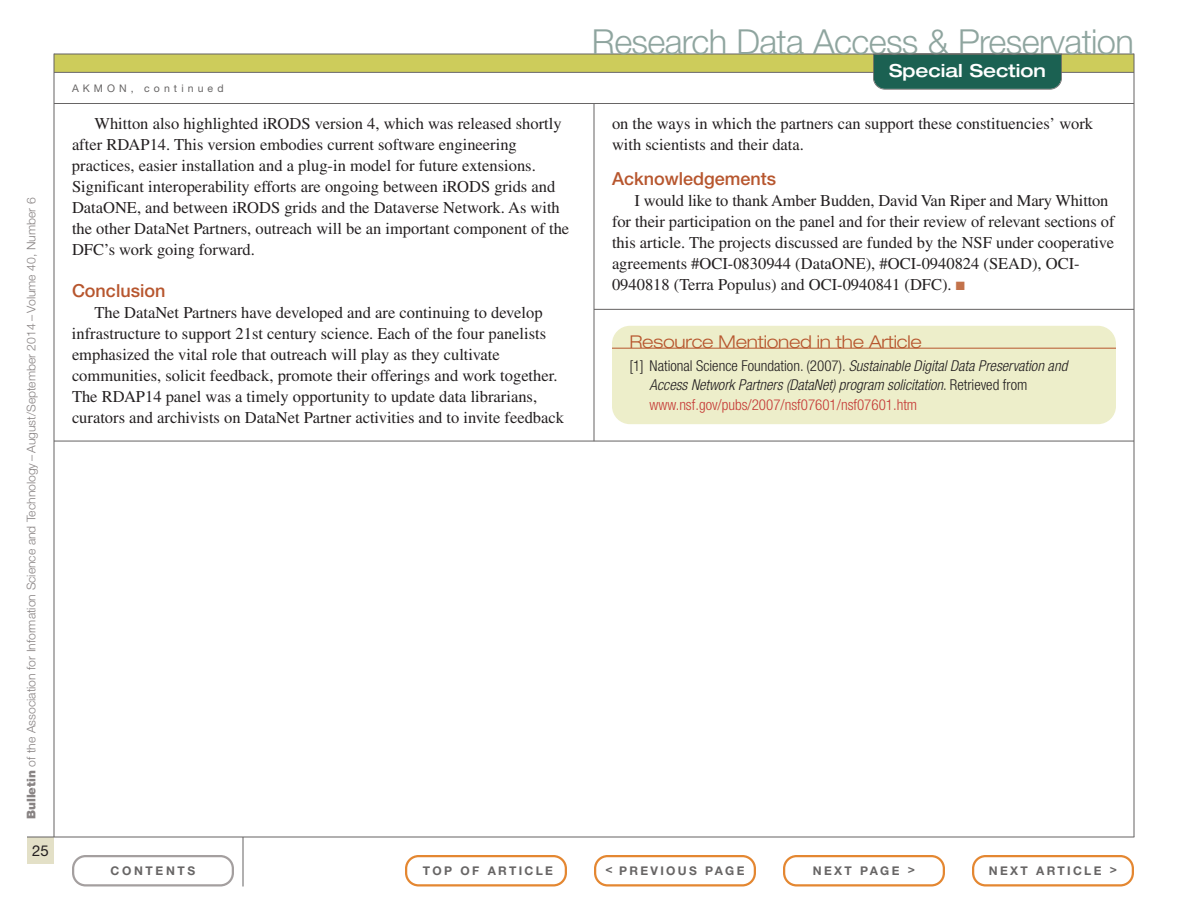
<style>
.page{position:relative;width:1188px;height:918px;background:#fff}
.page>*{position:absolute;margin:0;border:0;box-sizing:border-box;transform-origin:0 0}
.t1{font:300 34.5px "Helvetica Neue LT Std";letter-spacing:-.02em;color:#8fa59f}
.t2{font:500 18px "Helvetica Neue LT Std";color:#b7562e}
.t3{font:500 expanded 18px "Helvetica Neue LT Std";color:#fff}
.t4{font:300 expanded 17.7px "Helvetica Neue LT Std";letter-spacing:-.015em;color:#b7562e}
.t5{font:16.5px/21px "Times LT Std";color:#231f20}
.t6{font:italic 300 condensed 15px/19.5px "Helvetica Neue LT Std";color:#231f20}
.t7{font:15px "Helvetica Neue LT Std";color:#231f20}
.t8{font:300 12px "Helvetica Neue LT Std";letter-spacing:-.005em;color:#888383}
.t9{font:700 12px "Helvetica Neue LT Std";letter-spacing:.195em;color:#676565}
.t10{font:700 12px "Helvetica Neue LT Std";letter-spacing:.22em;color:#676565}
.t11{font:10.5px "Helvetica Neue LT Std";letter-spacing:.39em;color:#676565}
.s1{font-weight:900}
.s2{color:#c3724b}
.s3{font-style:normal}
.s4{font-style:normal;color:#c53a36}
</style>
<div class="page">
<div style="left:54px;top:54px;width:1080px;height:18px;background:#cdcc5b"></div>
<hr style="left:54px;top:54px;width:1080px;height:1px;background:#646262">
<hr style="left:54px;top:72px;width:1080px;height:1px;background:#676565">
<div style="left:27px;top:837px;width:27px;height:27px;background:#e3e0c7"></div>
<hr style="left:243px;top:837px;width:1px;height:49px;background:#646262">
<hr style="left:27px;top:837px;width:1107px;height:1px;background:#646262">
<hr style="left:54px;top:54px;width:1px;height:783px;background:#646262">
<hr style="left:1134px;top:54px;width:1px;height:783px;background:#646262">
<hr style="left:594px;top:103px;width:1px;height:338px;background:#646262">
<hr style="left:54px;top:103px;width:1080px;height:1px;background:#676565">
<svg style="left:405px;top:855px;width:162px;height:31px"></svg>
<svg style="left:72px;top:855px;width:162px;height:31px"></svg>
<svg style="left:783px;top:855px;width:162px;height:31px"></svg>
<svg style="left:972px;top:855px;width:162px;height:31px"></svg>
<svg style="left:594px;top:855px;width:162px;height:31px"></svg>
<svg style="left:873px;top:54px;width:189px;height:36px;background:#226456"></svg>
<hr style="left:874px;top:54px;width:162px;height:1px;background:#646262">
<div style="left:612px;top:326px;width:504px;height:98px;background:#edeeca;border-radius:18px"></div>
<hr style="left:612px;top:348px;width:504px;height:1px;background:#b7562e">
<hr style="left:54px;top:441px;width:1080px;height:1px;background:#646262">
<hr style="left:594px;top:309px;width:540px;height:1px;background:#646262">
<p class="t8" style="left:27px;top:819px;width:623px;rotate:-90deg"><span class="s1">Bulletin</span> of the Association for Information Science and Technology – August/September 2014 – Volume 40, Number 6</p>
<p class="t7" style="left:32px;top:845px;width:18px">25</p>
<h1 class="t1" style="left:592px;top:29px;width:544px">Research Data Access &amp; Preservation</h1>
<p class="t11" style="left:72px;top:85px;width:153px">AKMON, continued</p>
<p class="t5" style="left:72px;top:115px;width:499px;text-indent:23px">Whitton also highlighted iRODS version 4, which was released shortly after RDAP14. This version embodies current software engineering practices, easier installation and a plug-in model for future extensions.<br>Significant interoperability efforts are ongoing between iRODS grids and DataONE, and between iRODS grids and the Dataverse Network. As with the other DataNet Partners, outreach will be an important component of the DFC’s work going forward.</p>
<p class="t2" style="left:72px;top:284px;width:95px">Conclusion</p>
<p class="t5" style="left:72px;top:304px;width:494px;text-indent:23px">The DataNet Partners have developed and are continuing to develop infrastructure to support 21st century science. Each of the four panelists emphasized the vital role that outreach will play as they cultivate communities, solicit feedback, promote their offerings and work together.<br>The RDAP14 panel was a timely opportunity to update data librarians, curators and archivists on DataNet Partner activities and to invite feedback</p>
<p class="t3" style="left:889px;top:64px;width:158px">Special Section</p>
<p class="t5" style="left:612px;top:115px;width:483px">on the ways in which the partners can support these constituencies’ work with scientists and their data.</p>
<p class="t2" style="left:612px;top:172px;width:166px">Acknowledgements</p>
<p class="t5" style="left:612px;top:191px;width:504px;text-indent:22px">I would like to thank Amber Budden, David Van Riper and Mary Whitton for their participation on the panel and for their review of relevant sections of this article. The projects discussed are funded by the NSF under cooperative agreements #OCI-0830944 (DataONE), #OCI-0940824 (SEAD), OCI-0940818 (Terra Populus) and OCI-0940841 (DFC). <span class="s2">■</span></p>
<p class="t4" style="left:629px;top:335px;width:294px">Resource Mentioned in the Article</p>
<p class="t6" style="left:650px;top:357px;width:419px;text-indent:-20px"><span class="s3">[1] National Science Foundation. (2007).</span> Sustainable Digital Data Preservation and<br>Access Network Partners (DataNet) program solicitation<span class="s3">. Retrieved from </span><span class="s4">www.nsf.gov/pubs/2007/nsf07601/nsf07601.htm</span></p>
<p class="t10" style="left:111px;top:866px;width:86px">CONTENTS</p>
<p class="t9" style="left:423px;top:866px;width:132px">TOP OF ARTICLE</p>
<p class="t9" style="left:606px;top:866px;width:140px">&lt; PREVIOUS PAGE</p>
<p class="t9" style="left:813px;top:866px;width:104px">NEXT PAGE &gt;</p>
<p class="t9" style="left:989px;top:866px;width:130px">NEXT ARTICLE &gt;</p>
</div>
